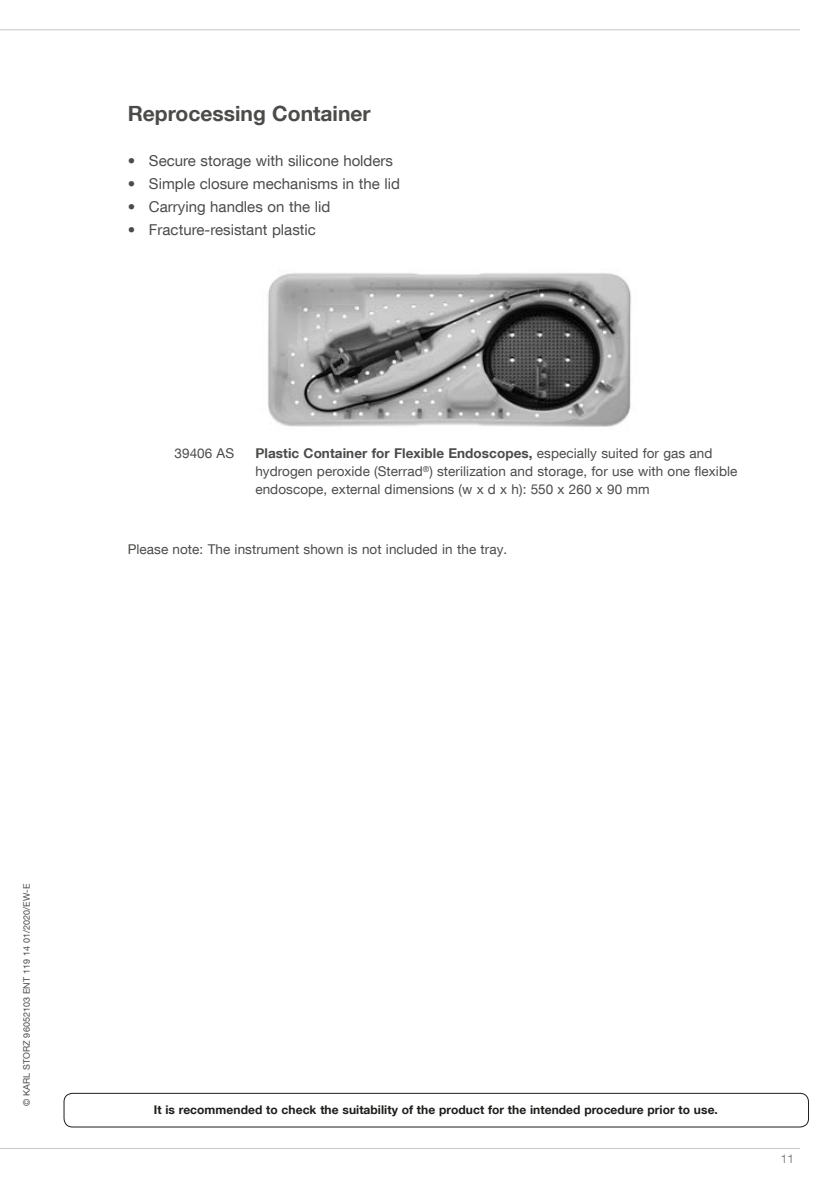
<style>
.page{position:relative;width:830px;height:1191px;background:#fff}
.page>*{position:absolute;margin:0;border:0;box-sizing:border-box;transform-origin:0 0}
.t1{font:700 21px "KS Helvetica Neue";color:#4b4b4a}
.t2{font:15px "KS Helvetica Neue";color:#4b4b4a}
.t3{font:13.5px/18px "KS Helvetica Neue";letter-spacing:.005em;color:#4b4b4a}
.t4{font:700 12px "KS Helvetica Neue";letter-spacing:.005em;color:#1d1d1b}
.t5{font:12px "KS Helvetica Neue";color:#878787}
.t6{font:9px "KS Helvetica Neue";letter-spacing:.01em;color:#4b4b4a}
.s1{font-weight:700}
</style>
<div class="page">
<hr style="left:0;top:29px;width:799px;height:1px;background:#c7c7c6">
<hr style="left:0;top:1148px;width:799px;height:1px;background:#c7c7c6">
<div style="left:64px;top:1093px;width:744px;height:34px;border:1px solid #1d1d1b;border-radius:9px"></div>
<img style="left:268px;top:273px;width:363px;height:154px">
<h1 class="t1" style="left:128px;top:101px;width:244px">Reprocessing Container</h1>
<p class="t2" style="left:128px;top:151px;width:267px">• Secure storage with silicone holders</p>
<p class="t2" style="left:128px;top:174px;width:274px">• Simple closure mechanisms in the lid</p>
<p class="t2" style="left:128px;top:198px;width:204px">• Carrying handles on the lid</p>
<p class="t2" style="left:128px;top:221px;width:190px">• Fracture-resistant plastic</p>
<p class="t3" style="left:174px;top:444px;width:61px">39406 AS</p>
<p class="t3" style="left:255px;top:444px;width:483px"><span class="s1">Plastic Container for Flexible Endoscopes,</span> especially suited for gas and hydrogen peroxide (Sterrad<sup>®</sup>) sterilization and storage, for use with one flexible endoscope, external dimensions (w x d x h): 550 x 260 x 90 mm</p>
<p class="t3" style="left:128px;top:539px;width:381px">Please note: The instrument shown is not included in the tray.</p>
<p class="t6" style="left:21px;top:1106px;width:224px;rotate:-90deg">© KARL STORZ 96052103 ENT 119 14 01/2020/EW-E</p>
<p class="t4" style="left:154px;top:1102px;width:565px">It is recommended to check the suitability of the product for the intended procedure prior to use.</p>
<p class="t5" style="left:780px;top:1151px;width:15px">11</p>
</div>
